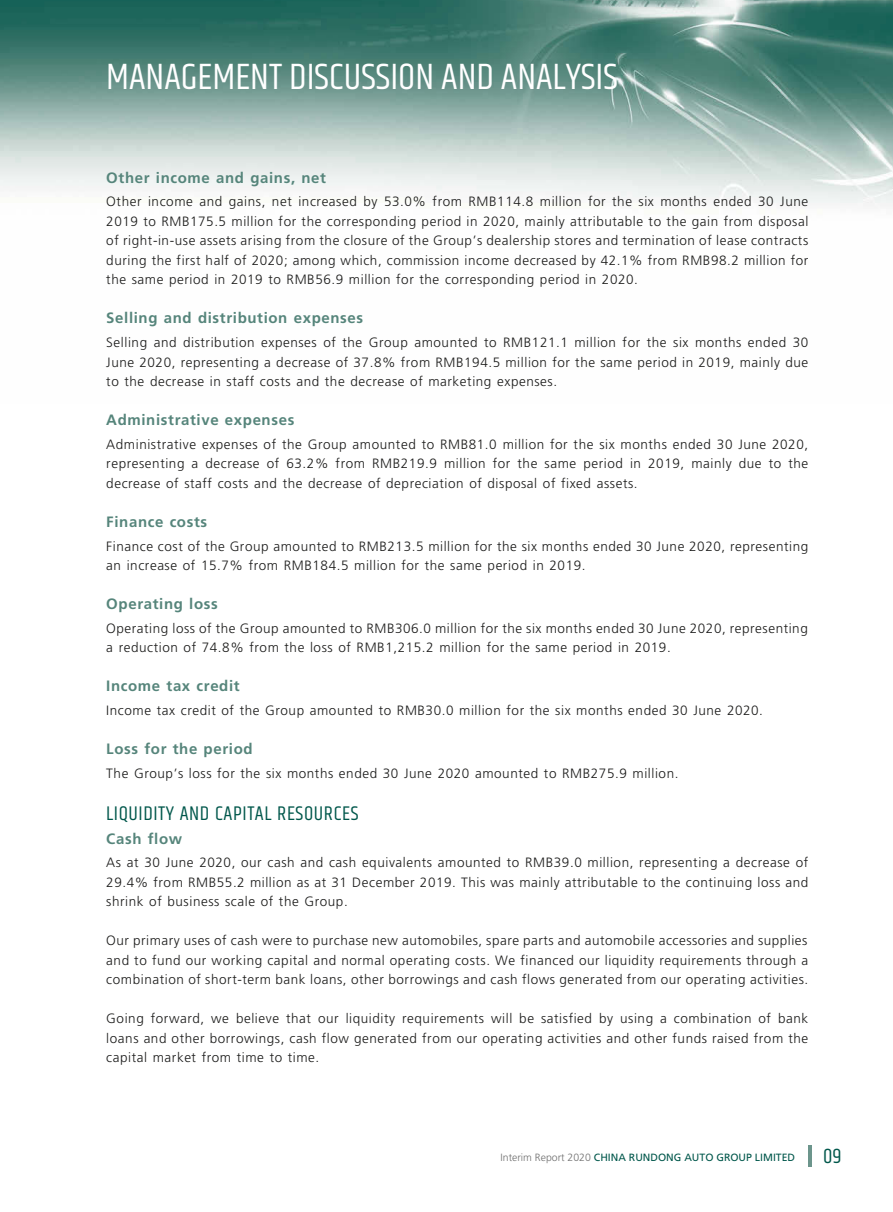
<style>
.page{position:relative;width:893px;height:1212px;background:#fff}
.page>*{position:absolute;margin:0;border:0;box-sizing:border-box;transform-origin:0 0}
.t1{font:37.5px "Khand";color:#fff}
.t2{font:21px "Khand";color:#00574b}
.t3{font:20.25px "Khand";letter-spacing:.03em;color:#00574b}
.t4{font:700 15px "Frutiger LT Std";letter-spacing:.04em;color:#56857b}
.t5{font:300 13.5px/19.5px "Frutiger LT Std";letter-spacing:.04em;color:#1c1c1b;text-align:justify}
.t6{font:10.5px "Frutiger LT Std";color:#00574b}
.s1{font-weight:300;color:#6f6f6f}
</style>
<div class="page">
<img style="left:0;top:0;width:893px;height:206px">
<hr style="left:808px;top:1145px;width:3px;height:21px;background:#6c958c">
<h1 class="t1" style="left:106px;top:54px;width:513px">MANAGEMENT DISCUSSION AND ANALYSIS</h1>
<p class="t4" style="left:106px;top:169px;width:221px">Other income and gains, net</p>
<p class="t5" style="left:106px;top:192px;width:703px">Other income and gains, net increased by 53.0% from RMB114.8 million for the six months ended 30 June 2019 to RMB175.5 million for the corresponding period in 2020, mainly attributable to the gain from disposal of right-in-use assets arising from the closure of the Group’s dealership stores and termination of lease contracts during the first half of 2020; among which, commission income decreased by 42.1% from RMB98.2 million for the same period in 2019 to RMB56.9 million for the corresponding period in 2020.</p>
<p class="t4" style="left:106px;top:309px;width:258px">Selling and distribution expenses</p>
<p class="t5" style="left:106px;top:333px;width:703px">Selling and distribution expenses of the Group amounted to RMB121.1 million for the six months ended 30<br>June 2020, representing a decrease of 37.8% from RMB194.5 million for the same period in 2019, mainly due to the decrease in staff costs and the decrease of marketing expenses.</p>
<p class="t4" style="left:106px;top:411px;width:190px">Administrative expenses</p>
<p class="t5" style="left:106px;top:435px;width:703px">Administrative expenses of the Group amounted to RMB81.0 million for the six months ended 30 June 2020, representing a decrease of 63.2% from RMB219.9 million for the same period in 2019, mainly due to the decrease of staff costs and the decrease of depreciation of disposal of fixed assets.</p>
<p class="t4" style="left:106px;top:513px;width:102px">Finance costs</p>
<p class="t5" style="left:106px;top:536px;width:703px">Finance cost of the Group amounted to RMB213.5 million for the six months ended 30 June 2020, representing an increase of 15.7% from RMB184.5 million for the same period in 2019.</p>
<p class="t4" style="left:106px;top:595px;width:113px">Operating loss</p>
<p class="t5" style="left:106px;top:619px;width:703px">Operating loss of the Group amounted to RMB306.0 million for the six months ended 30 June 2020, representing a reduction of 74.8% from the loss of RMB1,215.2 million for the same period in 2019.</p>
<p class="t4" style="left:106px;top:677px;width:135px">Income tax credit</p>
<p class="t5" style="left:106px;top:701px;width:658px">Income tax credit of the Group amounted to RMB30.0 million for the six months ended 30 June 2020.</p>
<p class="t4" style="left:106px;top:740px;width:148px">Loss for the period</p>
<p class="t5" style="left:106px;top:764px;width:574px">The Group’s loss for the six months ended 30 June 2020 amounted to RMB275.9 million.</p>
<h3 class="t3" style="left:106px;top:801px;width:254px">LIQUIDITY AND CAPITAL RESOURCES</h3>
<p class="t4" style="left:106px;top:830px;width:77px">Cash flow</p>
<p class="t5" style="left:106px;top:853px;width:704px">As at 30 June 2020, our cash and cash equivalents amounted to RMB39.0 million, representing a decrease of 29.4% from RMB55.2 million as at 31 December 2019. This was mainly attributable to the continuing loss and shrink of business scale of the Group.</p>
<p class="t5" style="left:106px;top:931px;width:703px">Our primary uses of cash were to purchase new automobiles, spare parts and automobile accessories and supplies and to fund our working capital and normal operating costs. We financed our liquidity requirements through a combination of short-term bank loans, other borrowings and cash flows generated from our operating activities.</p>
<p class="t5" style="left:106px;top:1009px;width:703px">Going forward, we believe that our liquidity requirements will be satisfied by using a combination of bank loans and other borrowings, cash flow generated from our operating activities and other funds raised from the capital market from time to time.</p>
<p class="t6" style="left:501px;top:1151px;width:296px"><span class="s1">Interim Report 2020</span> CHINA RUNDONG AUTO GROUP LIMITED</p>
<h2 class="t2" style="left:823px;top:1143px;width:20px">09</h2>
</div>
